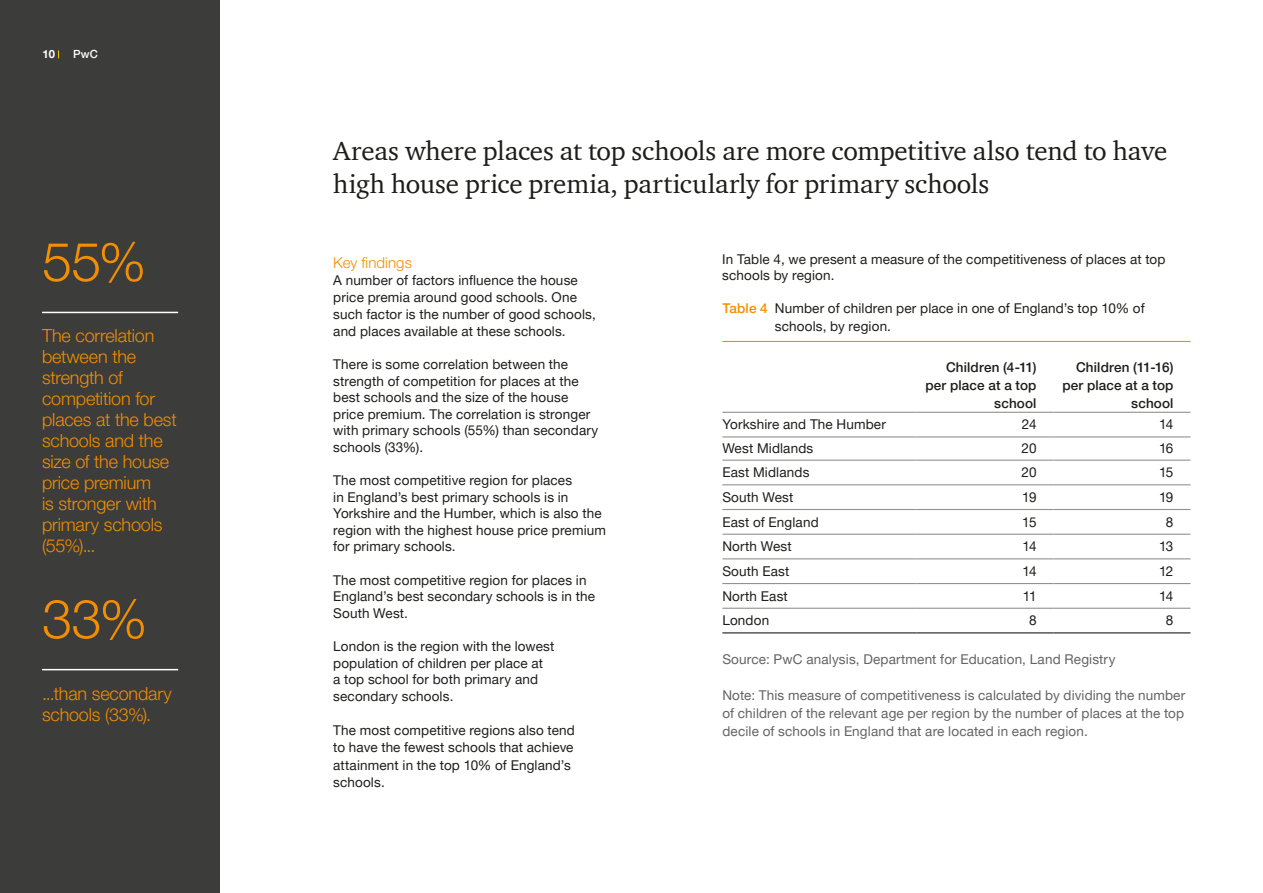
<style>
.page{position:relative;width:1263px;height:893px;background:#fff}
.page>*{position:absolute;margin:0;border:0;box-sizing:border-box;transform-origin:0 0}
.Body_copy_-_space_af{font:300 54px "Helvetica Neue LT Pro";color:#f28e00}
.Supporting_headline{font:27px/33px "ITC Charter Com";letter-spacing:-.005em;color:#1d1d1b}
.Text_after_stat{font:300 18px/21px "Helvetica Neue LT Pro";letter-spacing:-.01em;color:#f28e00}
.Body_copy_subheader{font:300 15px "Helvetica Neue LT Pro";letter-spacing:.005em;color:#f28e00}
.Body_copy_-_space_af-2{font:13.5px/16.5px "Helvetica Neue LT Pro";letter-spacing:.01em;color:#1d1d1b}
.Body_copy{font:13.5px/18px "Helvetica Neue LT Pro";letter-spacing:.01em;color:#646363;text-align:justify}
.Table_body_copy_9pt{font:13.5px "Helvetica Neue LT Pro";letter-spacing:.01em;color:#1d1d1b}
.Table_body_copy_9pt-2{font:500 13.5px/18px "Helvetica Neue LT Pro";letter-spacing:.01em;color:#1d1d1b;text-align:right}
.Body_copy_-_space_af-3{font:13.5px "Helvetica Neue LT Pro";letter-spacing:.01em;color:#646363}
.Publication_Issue{font:500 11.25px "Helvetica Neue LT Pro";color:#fff}
.Page_number_-_left{font:700 11.25px "Helvetica Neue LT Pro";color:#fff}
.s1{font-weight:500;color:#f28e00}
</style>
<div class="page">
<div style="left:0;top:0;width:220px;height:893px;background:#3c3c3b"></div>
<hr style="left:42px;top:312px;width:136px;height:1px;background:#fff">
<hr style="left:42px;top:669px;width:136px;height:1px;background:#fff">
<hr style="left:722px;top:412px;width:194px;height:1px;background:#929292">
<hr style="left:916px;top:412px;width:137px;height:1px;background:#929292">
<hr style="left:1053px;top:412px;width:137px;height:1px;background:#929292">
<hr style="left:722px;top:436px;width:194px;height:1px;background:#929292">
<hr style="left:916px;top:436px;width:137px;height:1px;background:#929292">
<hr style="left:1053px;top:436px;width:137px;height:1px;background:#929292">
<hr style="left:722px;top:460px;width:194px;height:1px;background:#929292">
<hr style="left:916px;top:460px;width:137px;height:1px;background:#929292">
<hr style="left:1053px;top:460px;width:137px;height:1px;background:#929292">
<hr style="left:722px;top:484px;width:194px;height:1px;background:#929292">
<hr style="left:916px;top:484px;width:137px;height:1px;background:#929292">
<hr style="left:1053px;top:484px;width:137px;height:1px;background:#929292">
<hr style="left:722px;top:509px;width:194px;height:1px;background:#929292">
<hr style="left:916px;top:509px;width:137px;height:1px;background:#929292">
<hr style="left:1053px;top:509px;width:137px;height:1px;background:#929292">
<hr style="left:722px;top:534px;width:194px;height:1px;background:#929292">
<hr style="left:916px;top:534px;width:137px;height:1px;background:#929292">
<hr style="left:1053px;top:534px;width:137px;height:1px;background:#929292">
<hr style="left:722px;top:558px;width:194px;height:1px;background:#929292">
<hr style="left:916px;top:558px;width:137px;height:1px;background:#929292">
<hr style="left:1053px;top:558px;width:137px;height:1px;background:#929292">
<hr style="left:722px;top:583px;width:194px;height:1px;background:#929292">
<hr style="left:916px;top:583px;width:137px;height:1px;background:#929292">
<hr style="left:1053px;top:583px;width:137px;height:1px;background:#929292">
<hr style="left:722px;top:608px;width:194px;height:1px;background:#929292">
<hr style="left:916px;top:608px;width:137px;height:1px;background:#929292">
<hr style="left:1053px;top:608px;width:137px;height:1px;background:#929292">
<hr style="left:722px;top:632px;width:194px;height:1px;background:#1d1d1b">
<hr style="left:916px;top:632px;width:137px;height:1px;background:#1d1d1b">
<hr style="left:1053px;top:632px;width:137px;height:1px;background:#1d1d1b">
<hr style="left:722px;top:341px;width:468px;height:1px;background:#f28e00">
<p class="Page_number_-_left" style="left:43px;top:47px;width:14px">10</p>
<p class="Publication_Issue" style="left:73px;top:48px;width:26px">PwC</p>
<p class="Body_copy_-_space_af" style="left:42px;top:229px;width:106px">55%</p>
<p class="Text_after_stat" style="left:42px;top:325px;width:136px">The correlation between the strength of competition for places at the best schools and the size of the house price premium<br>is stronger with primary schools (55%)...</p>
<p class="Body_copy_-_space_af" style="left:42px;top:586px;width:107px">33%</p>
<p class="Text_after_stat" style="left:42px;top:682px;width:131px">...than secondary schools (33%).</p>
<p class="Supporting_headline" style="left:333px;top:133px;width:836px">Areas where places at top schools are more competitive also tend to have high house price premia, particularly for primary schools</p>
<p class="Body_copy_subheader" style="left:333px;top:253px;width:80px">Key findings</p>
<p class="Body_copy_-_space_af-2" style="left:333px;top:271px;width:264px;line-height:17px">A number of factors influence the house price premia around good schools. One such factor is the number of good schools, and places available at these schools.</p>
<p class="Body_copy_-_space_af-2" style="left:333px;top:356px;width:267px">There is some correlation between the strength of competition for places at the best schools and the size of the house price premium. The correlation is stronger with primary schools (55%) than secondary schools (33%).</p>
<p class="Body_copy_-_space_af-2" style="left:333px;top:472px;width:274px">The most competitive region for places<br>in England’s best primary schools is in Yorkshire and the Humber, which is also the region with the highest house price premium for primary schools.</p>
<p class="Body_copy_-_space_af-2" style="left:333px;top:571px;width:263px">The most competitive region for places in<br>England’s best secondary schools is in the<br>South West.</p>
<p class="Body_copy_-_space_af-2" style="left:333px;top:638px;width:223px">London is the region with the lowest population of children per place at<br>a top school for both primary and secondary schools.</p>
<p class="Body_copy_-_space_af-2" style="left:333px;top:721px;width:243px;line-height:17.2px">The most competitive regions also tend to have the fewest schools that achieve attainment in the top 10% of England’s schools.</p>
<p class="Body_copy_-_space_af-2" style="left:722px;top:250px;width:445px">In Table 4, we present a measure of the competitiveness of places at top schools by region.</p>
<p class="Body_copy_-_space_af-2" style="left:775px;top:298px;width:371px;line-height:18px;text-indent:-53px"><span class="s1">Table 4</span> Number of children per place in one of England’s top 10% of schools, by region.</p>
<p class="Table_body_copy_9pt-2" style="left:925px;top:358px;width:113px">Children (4-11) per place at a top school</p>
<p class="Table_body_copy_9pt-2" style="left:1062px;top:358px;width:113px">Children (11-16) per place at a top school</p>
<p class="Table_body_copy_9pt" style="left:722px;top:416px;width:165px">Yorkshire and The Humber</p>
<p class="Table_body_copy_9pt" style="left:1022px;top:416px;width:16px">24</p>
<p class="Table_body_copy_9pt" style="left:1159px;top:416px;width:16px">14</p>
<p class="Table_body_copy_9pt" style="left:722px;top:440px;width:92px">West Midlands</p>
<p class="Table_body_copy_9pt" style="left:1021px;top:440px;width:16px">20</p>
<p class="Table_body_copy_9pt" style="left:1159px;top:440px;width:16px">16</p>
<p class="Table_body_copy_9pt" style="left:722px;top:464px;width:89px">East Midlands</p>
<p class="Table_body_copy_9pt" style="left:1021px;top:464px;width:16px">20</p>
<p class="Table_body_copy_9pt" style="left:1159px;top:464px;width:16px">15</p>
<p class="Table_body_copy_9pt" style="left:722px;top:489px;width:72px">South West</p>
<p class="Table_body_copy_9pt" style="left:1022px;top:489px;width:16px">19</p>
<p class="Table_body_copy_9pt" style="left:1159px;top:489px;width:16px">19</p>
<p class="Table_body_copy_9pt" style="left:722px;top:513px;width:98px">East of England</p>
<p class="Table_body_copy_9pt" style="left:1022px;top:513px;width:16px">15</p>
<p class="Table_body_copy_9pt" style="left:1166px;top:513px;width:9px">8</p>
<p class="Table_body_copy_9pt" style="left:722px;top:538px;width:71px">North West</p>
<p class="Table_body_copy_9pt" style="left:1022px;top:538px;width:16px">14</p>
<p class="Table_body_copy_9pt" style="left:1159px;top:538px;width:16px">13</p>
<p class="Table_body_copy_9pt" style="left:722px;top:563px;width:69px">South East</p>
<p class="Table_body_copy_9pt" style="left:1022px;top:563px;width:16px">14</p>
<p class="Table_body_copy_9pt" style="left:1159px;top:563px;width:16px">12</p>
<p class="Table_body_copy_9pt" style="left:722px;top:587px;width:67px">North East</p>
<p class="Table_body_copy_9pt" style="left:1023px;top:587px;width:15px">11</p>
<p class="Table_body_copy_9pt" style="left:1159px;top:587px;width:16px">14</p>
<p class="Table_body_copy_9pt" style="left:722px;top:612px;width:48px">London</p>
<p class="Table_body_copy_9pt" style="left:1029px;top:612px;width:9px">8</p>
<p class="Table_body_copy_9pt" style="left:1166px;top:612px;width:9px">8</p>
<p class="Body_copy_-_space_af-3" style="left:722px;top:650px;width:395px">Source: PwC analysis, Department for Education, Land Registry</p>
<p class="Body_copy" style="left:722px;top:685px;width:464px">Note: This measure of competitiveness is calculated by dividing the number of children of the relevant age per region by the number of places at the top decile of schools in England that are located in each region.</p>
</div>
